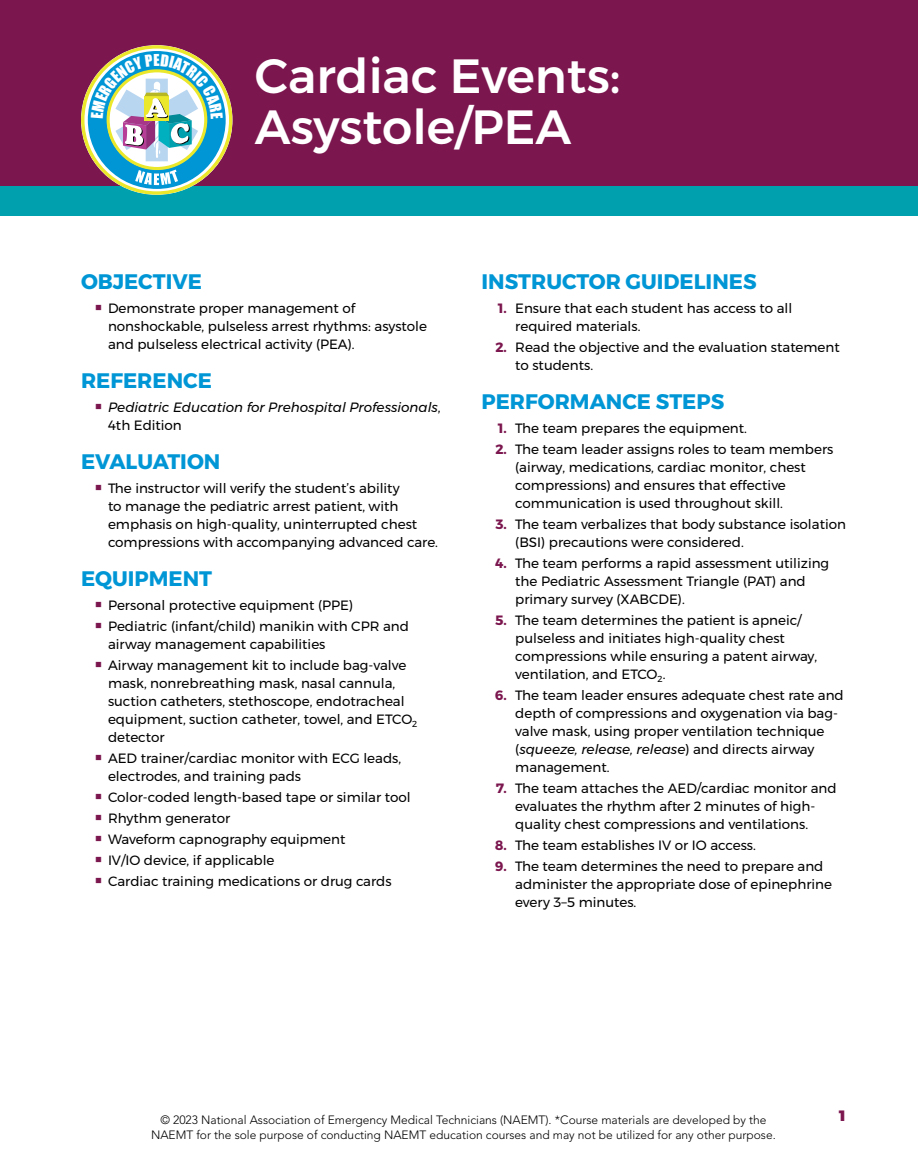
<style>
.page{position:relative;width:918px;height:1175px;background:#fff}
.page>*{position:absolute;margin:0;border:0;box-sizing:border-box;transform-origin:0 0}
.H1A{font:500 48px/51px "Montserrat";color:#fff}
.t1{font:700 21px "Montserrat";color:#0096d6}
.t2{font:900 15px "Montserrat";color:#7b164e}
.t3{font:13.5px/18px "Montserrat";color:#000}
.t4{font:italic 13.5px/18px "Montserrat";color:#000}
.t5{font:300 12px/15px "Avenir LT Std";color:#000;text-align:center}
.s1{font-style:normal}
.s2{font-weight:700;color:#7b164e}
.s3{font-style:italic}
</style>
<div class="page">
<div style="left:0;top:0;width:918px;height:216px;background:#00a0af"></div>
<div style="left:0;top:0;width:918px;height:185px;background:#7b164e"></div>
<svg style="left:81px;top:45px;width:152px;height:150px"></svg>
<p class="H1A" style="left:255px;top:50px;width:367px">Cardiac Events:<br>Asystole/PEA</p>
<h2 class="t1" style="left:81px;top:264px;width:122px">OBJECTIVE</h2>
<p class="t3" style="left:108px;top:299px;width:321px">Demonstrate proper management of nonshockable, pulseless arrest rhythms: asystole and pulseless electrical activity (PEA).</p>
<h2 class="t1" style="left:81px;top:363px;width:132px">REFERENCE</h2>
<p class="t4" style="left:108px;top:398px;width:334px">Pediatric Education for Prehospital Professionals<span class="s1">,<br>4th Edition</span></p>
<h2 class="t1" style="left:81px;top:444px;width:141px">EVALUATION</h2>
<p class="t3" style="left:108px;top:479px;width:332px">The instructor will verify the student’s ability<br>to manage the pediatric arrest patient, with emphasis on high-quality, uninterrupted chest compressions with accompanying advanced care.</p>
<h2 class="t1" style="left:81px;top:561px;width:133px">EQUIPMENT</h2>
<p class="t3" style="left:108px;top:596px;width:247px">Personal protective equipment (PPE)</p>
<p class="t3" style="left:108px;top:617px;width:302px">Pediatric (infant/child) manikin with CPR and airway management capabilities</p>
<p class="t3" style="left:108px;top:656px;width:311px">Airway management kit to include bag-valve mask, nonrebreathing mask, nasal cannula, suction catheters, stethoscope, endotracheal equipment, suction catheter, towel, and ETCO<sub>2 </sub>detector</p>
<p class="t3" style="left:108px;top:749px;width:295px">AED trainer/cardiac monitor with ECG leads, electrodes, and training pads</p>
<p class="t3" style="left:108px;top:788px;width:304px">Color-coded length-based tape or similar tool</p>
<p class="t3" style="left:108px;top:809px;width:124px">Rhythm generator</p>
<p class="t3" style="left:108px;top:830px;width:239px">Waveform capnography equipment</p>
<p class="t3" style="left:108px;top:851px;width:168px">IV/IO device, if applicable</p>
<p class="t3" style="left:108px;top:872px;width:285px">Cardiac training medications or drug cards</p>
<h2 class="t1" style="left:482px;top:264px;width:277px">INSTRUCTOR GUIDELINES</h2>
<p class="t3" style="left:515px;top:299px;width:279px;text-indent:-17px"><span class="s2">1.</span> Ensure that each student has access to all required materials.</p>
<p class="t3" style="left:515px;top:338px;width:326px;text-indent:-20px"><span class="s2">2.</span> Read the objective and the evaluation statement to students.</p>
<h2 class="t1" style="left:482px;top:384px;width:244px">PERFORMANCE STEPS</h2>
<p class="t3" style="left:498px;top:419px;width:250px"><span class="s2">1.</span> The team prepares the equipment.</p>
<p class="t3" style="left:515px;top:440px;width:320px;text-indent:-20px"><span class="s2">2.</span> The team leader assigns roles to team members (airway, medications, cardiac monitor, chest compressions) and ensures that effective communication is used throughout skill.</p>
<p class="t3" style="left:515px;top:515px;width:332px;text-indent:-20px"><span class="s2">3.</span> The team verbalizes that body substance isolation (BSI) precautions were considered.</p>
<p class="t3" style="left:515px;top:554px;width:315px;text-indent:-20px"><span class="s2">4.</span> The team performs a rapid assessment utilizing the Pediatric Assessment Triangle (PAT) and primary survey (XABCDE).</p>
<p class="t3" style="left:515px;top:611px;width:304px;text-indent:-20px"><span class="s2">5.</span> The team determines the patient is apneic/ pulseless and initiates high-quality chest compressions while ensuring a patent airway, ventilation, and ETCO<sub>2</sub>.</p>
<p class="t3" style="left:515px;top:686px;width:330px;text-indent:-20px"><span class="s2">6.</span> The team leader ensures adequate chest rate and depth of compressions and oxygenation via bag&shy;valve mask, using proper ventilation technique (<span class="s3">squeeze, release, release</span>) and directs airway management.</p>
<p class="t3" style="left:515px;top:779px;width:323px;text-indent:-19px"><span class="s2">7.</span> The team attaches the AED/cardiac monitor and evaluates the rhythm after 2 minutes of high&shy;quality chest compressions and ventilations.</p>
<p class="t3" style="left:495px;top:836px;width:262px"><span class="s2">8.</span> The team establishes IV or IO access.</p>
<p class="t3" style="left:515px;top:857px;width:318px;text-indent:-20px"><span class="s2">9.</span> The team determines the need to prepare and administer the appropriate dose of epinephrine every 3–5 minutes.</p>
<p class="t5" style="left:151px;top:1112px;width:626px">© 2023 National Association of Emergency Medical Technicians (NAEMT). *Course materials are developed by the<br>NAEMT for the sole purpose of conducting NAEMT education courses and may not be utilized for any other purpose.</p>
<p class="t2" style="left:840px;top:1103px;width:8px">1</p>
</div>
